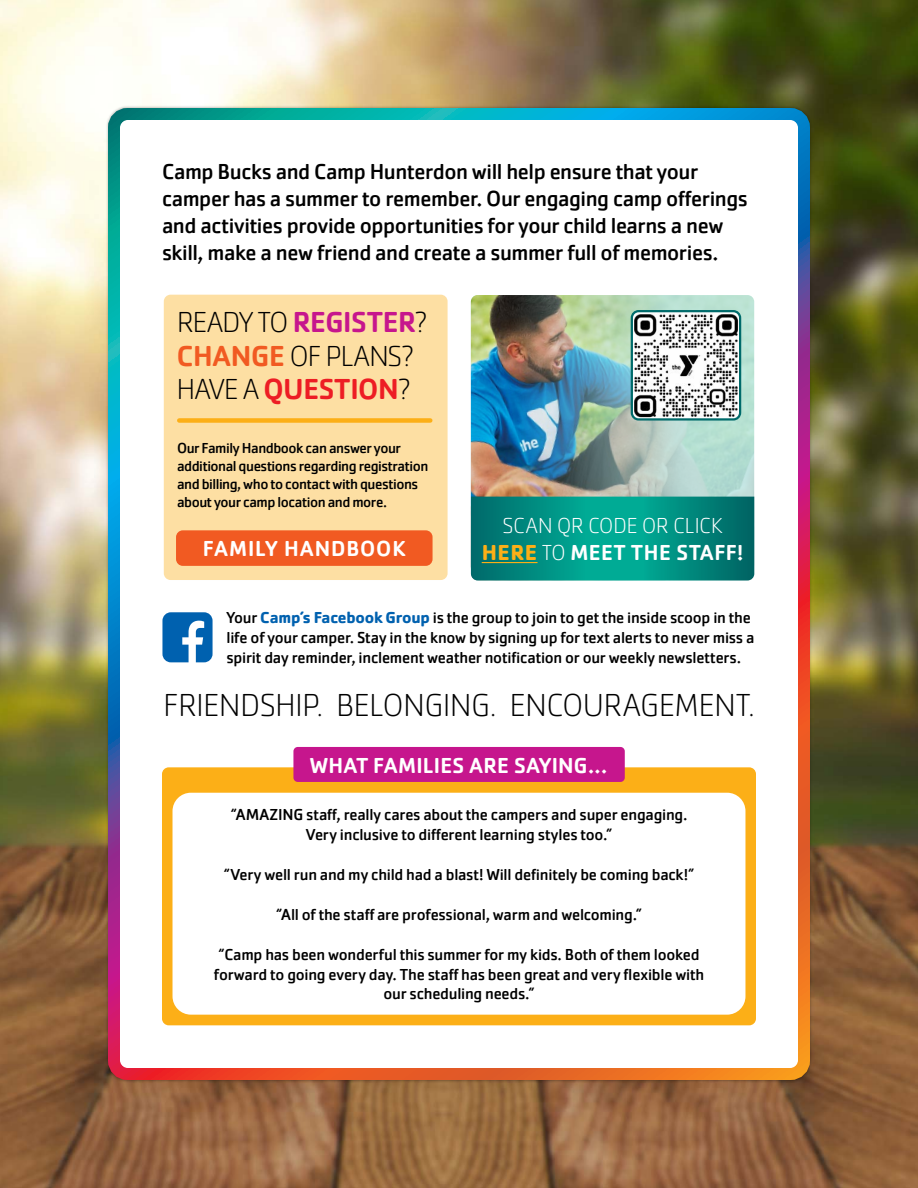
<style>
.page{position:relative;width:918px;height:1188px;background:#fff}
.page>*{position:absolute;margin:0;border:0;box-sizing:border-box;transform-origin:0 0}
.t1{font:200 33px "Cachet Pro";letter-spacing:-.005em;color:#000}
.t2{font:200 30px/33.8px "Cachet Pro";letter-spacing:-.035em;color:#000}
.t3{font:22.5px/27px "Cachet Pro";letter-spacing:-.02em;color:#000}
.t4{font:500 22.5px "Cachet Pro";letter-spacing:.025em;color:#fff}
.t5{font:200 22.5px/27px "Cachet Pro";color:#fff;text-align:center}
.t6{font:16.5px/19.8px "Cachet Pro";letter-spacing:-.015em;color:#000;text-align:center}
.t7{font:15px/18px "Cachet Pro";letter-spacing:-.03em;color:#000}
.s1{font-weight:500;color:#c6168d}
.s2{font-weight:500;color:#f15a22}
.s3{font-weight:500;color:#ed1d24}
.s4{font-weight:700;color:#fcaf17}
.s5{font-weight:500}
.s6{font-weight:700;color:#0061af}
</style>
<div class="page">
<img style="left:0;top:0;width:918px;height:1188px">
<div style="left:114px;top:114px;width:690px;height:960px;background:#fff;border-radius:14px"></div>
<div style="left:108px;top:108px;width:702px;height:972px;border:12px solid #fff;border-radius:14px"></div>
<img style="left:471px;top:295px;width:283px;height:202px">
<img style="left:632px;top:311px;width:108px;height:108px">
<div style="left:631px;top:310px;width:110px;height:111px;border:2px solid #006b6b;border-radius:7px"></div>
<div style="left:162px;top:767px;width:594px;height:258px;background:#fcaf17;border-radius:7px"></div>
<div style="left:164px;top:295px;width:284px;height:285px;background:#fddfa3;border-radius:7px"></div>
<div style="left:173px;top:793px;width:572px;height:222px;background:#fff;border-radius:18px"></div>
<svg style="left:162px;top:612px;width:51px;height:50px"></svg>
<div style="left:176px;top:530px;width:257px;height:36px;background:#f15a22;border-radius:7px"></div>
<div style="left:293px;top:747px;width:332px;height:35px;background:#c6168d;border-radius:4px"></div>
<svg style="left:471px;top:497px;width:283px;height:83px;background:#008e81"></svg>
<hr style="left:482px;top:562px;width:56px;height:1px;background:#fcaf17">
<p class="t3" style="left:162px;top:158px;width:587px">Camp Bucks and Camp Hunterdon will help ensure that your camper has a summer to remember. Our engaging camp offerings and activities provide opportunities for your child learns a new skill, make a new friend and create a summer full of memories.</p>
<h2 class="t2" style="left:177px;top:306px;width:251px">READY TO <span class="s1">REGISTER</span>?<br><span class="s2">CHANGE</span> OF PLANS?<br>HAVE A <span class="s3">QUESTION</span>?</h2>
<p class="t7" style="left:177px;top:439px;width:253px">Our Family Handbook can answer your additional questions regarding registration and billing, who to contact with questions about your camp location and more.</p>
<h3 class="t4" style="left:203px;top:536px;width:204px">FAMILY HANDBOOK</h3>
<h3 class="t5" style="left:482px;top:513px;width:263px">SCAN QR CODE OR CLICK<br><span class="s4">HERE</span> TO <span class="s5">MEET THE STAFF!</span></h3>
<p class="t6" style="left:227px;top:608px;width:529px;text-align:left">Your <span class="s6">Camp’s Facebook Group</span> is the group to join to get the inside scoop in the life of your camper. Stay in the know by signing up for text alerts to never miss a spirit day reminder, inclement weather notification or our weekly newsletters.</p>
<h1 class="t1" style="left:163px;top:687px;width:593px">FRIENDSHIP. BELONGING. ENCOURAGEMENT.</h1>
<h3 class="t4" style="left:310px;top:752px;width:299px">WHAT FAMILIES ARE SAYING...</h3>
<p class="t6" style="left:231px;top:805px;width:458px">“AMAZING staff, really cares about the campers and super engaging.<br>Very inclusive to different learning styles too.”</p>
<p class="t6" style="left:224px;top:865px;width:472px">“Very well run and my child had a blast! Will definitely be coming back!”</p>
<p class="t6" style="left:276px;top:905px;width:367px">“All of the staff are professional, warm and welcoming.”</p>
<p class="t6" style="left:214px;top:945px;width:492px">“Camp has been wonderful this summer for my kids. Both of them looked forward to going every day. The staff has been great and very flexible with our scheduling needs.”</p>
</div>
